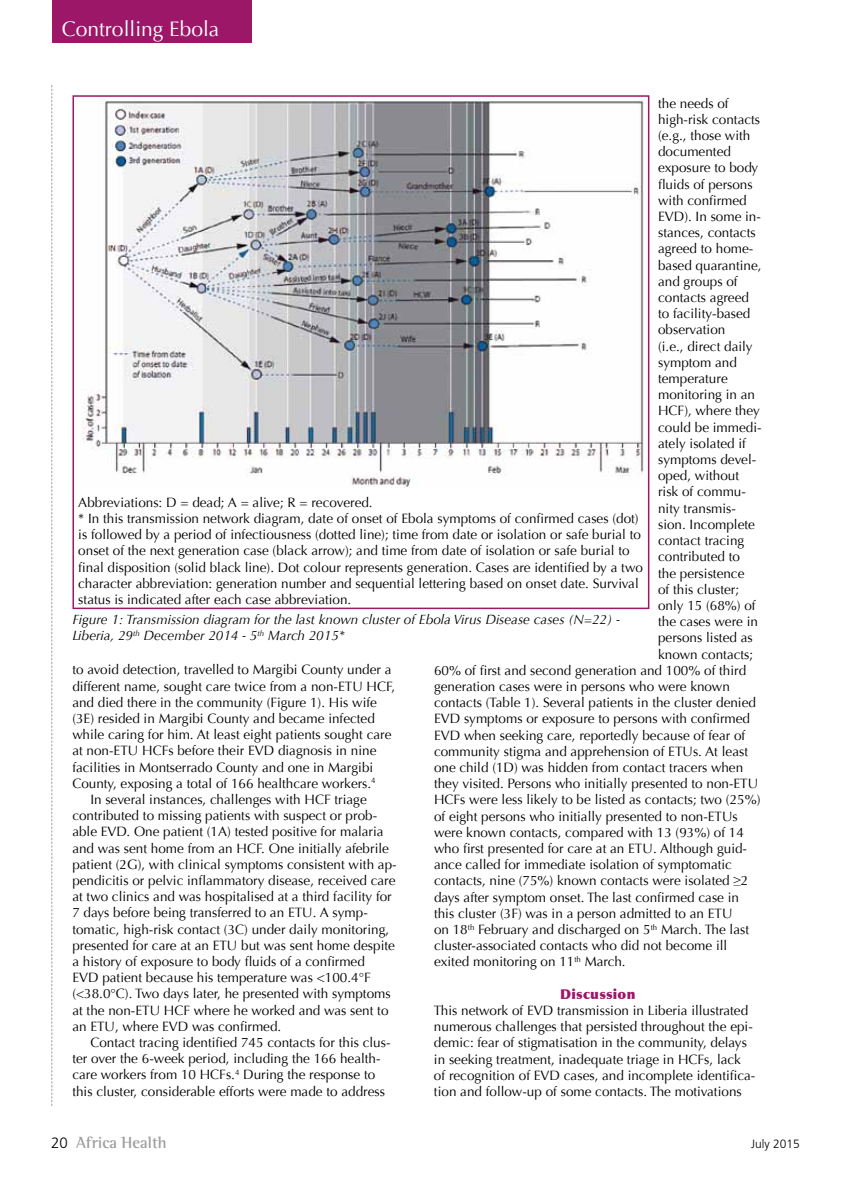
<style>
.page{position:relative;width:851px;height:1191px;background:#fff}
.page>*{position:absolute;margin:0;border:0;box-sizing:border-box;transform-origin:0 0}
.t1{font:21px "Optima";color:#fff}
.t2{font:700 16.5px "Rotis Semi Serif";color:#9d9d9c}
.t3{font:13.5px/16.2px "Optima";color:#000}
.t4{font:italic 13.5px/16.2px "Optima";color:#000}
.t5{font:900 13.5px "Optima";letter-spacing:.02em;color:#9c1767}
.t6{font:300 12px "Frutiger LT Std";color:#000}
.s1{font-family:"Frutiger LT Std";font-weight:300;font-size:15px;color:#000}
</style>
<div class="page">
<svg style="left:51px;top:85px;width:1px;height:1021px"></svg>
<div style="left:52px;top:0;width:200px;height:42px;background:#9c1767"></div>
<img style="left:82px;top:98px;width:562px;height:389px">
<div style="left:72px;top:95px;width:577px;height:514px;border:2px solid #9c1767"></div>
<h1 class="t1" style="left:62px;top:17px;width:159px">Controlling Ebola</h1>
<h1 class="t1" style="left:80px;top:17px;width:67px">Feature</h1>
<h1 class="t1" style="left:175px;top:17px;width:67px">Feature</h1>
<p class="t3" style="left:658px;top:95px;width:72px">the needs of</p>
<p class="t3" style="left:658px;top:111px;width:104px">high-risk contacts</p>
<p class="t3" style="left:658px;top:127px;width:94px">(e.g., those with</p>
<p class="t3" style="left:658px;top:144px;width:74px">documented</p>
<p class="t3" style="left:658px;top:160px;width:102px">exposure to body</p>
<p class="t3" style="left:658px;top:176px;width:96px">fluids of persons</p>
<p class="t3" style="left:658px;top:192px;width:90px">with confirmed</p>
<p class="t3" style="left:658px;top:208px;width:104px">EVD). In some in-</p>
<p class="t3" style="left:658px;top:225px;width:99px">stances, contacts</p>
<p class="t3" style="left:658px;top:241px;width:97px">agreed to home-</p>
<p class="t3" style="left:658px;top:257px;width:105px">based quarantine,</p>
<p class="t3" style="left:658px;top:273px;width:81px">and groups of</p>
<p class="t3" style="left:658px;top:289px;width:92px">contacts agreed</p>
<p class="t3" style="left:658px;top:306px;width:94px">to facility-based</p>
<p class="t3" style="left:658px;top:322px;width:69px">observation</p>
<p class="t3" style="left:658px;top:338px;width:96px">(i.e., direct daily</p>
<p class="t3" style="left:658px;top:354px;width:80px">symptom and</p>
<p class="t3" style="left:658px;top:370px;width:71px">temperature</p>
<p class="t3" style="left:658px;top:387px;width:98px">monitoring in an</p>
<p class="t3" style="left:658px;top:403px;width:103px">HCF), where they</p>
<p class="t3" style="left:658px;top:419px;width:105px">could be immedi-</p>
<p class="t3" style="left:658px;top:435px;width:89px">ately isolated if</p>
<p class="t3" style="left:658px;top:451px;width:100px">symptoms devel-</p>
<p class="t3" style="left:658px;top:468px;width:83px">oped, without</p>
<p class="t3" style="left:658px;top:484px;width:89px">risk of commu-</p>
<p class="t3" style="left:658px;top:500px;width:79px">nity transmis-</p>
<p class="t3" style="left:658px;top:516px;width:98px">sion. Incomplete</p>
<p class="t3" style="left:658px;top:532px;width:88px">contact tracing</p>
<p class="t3" style="left:658px;top:549px;width:83px">contributed to</p>
<p class="t3" style="left:658px;top:565px;width:88px">the persistence</p>
<p class="t3" style="left:658px;top:581px;width:83px">of this cluster;</p>
<p class="t3" style="left:658px;top:597px;width:99px">only 15 (68%) of</p>
<p class="t3" style="left:658px;top:613px;width:101px">the cases were in</p>
<p class="t3" style="left:658px;top:630px;width:96px">persons listed as</p>
<p class="t3" style="left:658px;top:646px;width:97px">known contacts;</p>
<p class="t3" style="left:434px;top:662px;width:313px">60% of first and second generation and 100% of third</p>
<p class="t3" style="left:434px;top:678px;width:297px">generation cases were in persons who were known</p>
<p class="t3" style="left:434px;top:694px;width:323px">contacts (Table 1). Several patients in the cluster denied</p>
<p class="t3" style="left:434px;top:711px;width:317px">EVD symptoms or exposure to persons with confirmed</p>
<p class="t3" style="left:434px;top:727px;width:313px">EVD when seeking care, reportedly because of fear of</p>
<p class="t3" style="left:434px;top:743px;width:315px">community stigma and apprehension of ETUs. At least</p>
<p class="t3" style="left:434px;top:759px;width:310px">one child (1D) was hidden from contact tracers when</p>
<p class="t3" style="left:434px;top:775px;width:326px">they visited. Persons who initially presented to non-ETU</p>
<p class="t3" style="left:434px;top:792px;width:328px">HCFs were less likely to be listed as contacts; two (25%)</p>
<p class="t3" style="left:434px;top:808px;width:305px">of eight persons who initially presented to non-ETUs</p>
<p class="t3" style="left:434px;top:824px;width:311px">were known contacts, compared with 13 (93%) of 14</p>
<p class="t3" style="left:434px;top:840px;width:314px">who first presented for care at an ETU. Although guid-</p>
<p class="t3" style="left:434px;top:856px;width:299px">ance called for immediate isolation of symptomatic</p>
<p class="t3" style="left:434px;top:873px;width:316px">contacts, nine (75%) known contacts were isolated ≥2</p>
<p class="t3" style="left:434px;top:889px;width:306px">days after symptom onset. The last confirmed case in</p>
<p class="t3" style="left:434px;top:905px;width:300px">this cluster (3F) was in a person admitted to an ETU</p>
<p class="t3" style="left:434px;top:921px;width:316px">on 18<sup>th</sup> February and discharged on 5<sup>th</sup> March. The last</p>
<p class="t3" style="left:434px;top:937px;width:295px">cluster-associated contacts who did not become ill</p>
<p class="t3" style="left:434px;top:954px;width:193px">exited monitoring on 11<sup>th</sup> March.</p>
<p class="t5" style="left:560px;top:986px;width:77px">Discussion</p>
<p class="t3" style="left:434px;top:1002px;width:323px">This network of EVD transmission in Liberia illustrated numerous challenges that persisted throughout the epi&shy;demic: fear of stigmatisation in the community, delays in seeking treatment, inadequate triage in HCFs, lack of recognition of EVD cases, and incomplete identifica&shy;tion and follow-up of some contacts. The motivations</p>
<p class="t3" style="left:78px;top:494px;width:566px">Abbreviations: D = dead; A = alive; R = recovered.<br>* In this transmission network diagram, date of onset of Ebola symptoms of confirmed cases (dot) is followed by a period of infectiousness (dotted line); time from date or isolation or safe burial to onset of the next generation case (black arrow); and time from date of isolation or safe burial to final disposition (solid black line). Dot colour represents generation. Cases are identified by a two character abbreviation: generation number and sequential lettering based on onset date. Survival status is indicated after each case abbreviation.</p>
<p class="t4" style="left:72px;top:611px;width:549px">Figure 1: Transmission diagram for the last known cluster of Ebola Virus Disease cases (N=22) -<br>Liberia, 29<sup>th</sup> December 2014 - 5<sup>th</sup> March 2015*</p>
<p class="t3" style="left:72px;top:662px;width:321px">to avoid detection, travelled to Margibi County under a</p>
<p class="t3" style="left:72px;top:678px;width:324px">different name, sought care twice from a non-ETU HCF,</p>
<p class="t3" style="left:72px;top:694px;width:306px">and died there in the community (Figure 1). His wife</p>
<p class="t3" style="left:72px;top:710px;width:304px">(3E) resided in Margibi County and became infected</p>
<p class="t3" style="left:72px;top:726px;width:320px">while caring for him. At least eight patients sought care</p>
<p class="t3" style="left:72px;top:743px;width:305px">at non-ETU HCFs before their EVD diagnosis in nine</p>
<p class="t3" style="left:72px;top:759px;width:302px">facilities in Montserrado County and one in Margibi</p>
<p class="t3" style="left:72px;top:775px;width:305px">County, exposing a total of 166 healthcare workers.<sup>4</sup></p>
<p class="t3" style="left:90px;top:791px;width:278px">In several instances, challenges with HCF triage</p>
<p class="t3" style="left:72px;top:807px;width:306px">contributed to missing patients with suspect or prob-</p>
<p class="t3" style="left:72px;top:824px;width:313px">able EVD. One patient (1A) tested positive for malaria</p>
<p class="t3" style="left:72px;top:840px;width:318px">and was sent home from an HCF. One initially afebrile</p>
<p class="t3" style="left:72px;top:856px;width:326px">patient (2G), with clinical symptoms consistent with ap-</p>
<p class="t3" style="left:72px;top:872px;width:324px">pendicitis or pelvic inflammatory disease, received care</p>
<p class="t3" style="left:72px;top:888px;width:321px">at two clinics and was hospitalised at a third facility for</p>
<p class="t3" style="left:72px;top:905px;width:297px">7 days before being transferred to an ETU. A symp-</p>
<p class="t3" style="left:72px;top:921px;width:318px">tomatic, high-risk contact (3C) under daily monitoring,</p>
<p class="t3" style="left:72px;top:937px;width:324px">presented for care at an ETU but was sent home despite</p>
<p class="t3" style="left:72px;top:953px;width:294px">a history of exposure to body fluids of a confirmed</p>
<p class="t3" style="left:72px;top:969px;width:300px">EVD patient because his temperature was &lt;100.4°F</p>
<p class="t3" style="left:72px;top:986px;width:320px">(&lt;38.0°C). Two days later, he presented with symptoms</p>
<p class="t3" style="left:72px;top:1002px;width:317px">at the non-ETU HCF where he worked and was sent to</p>
<p class="t3" style="left:72px;top:1018px;width:210px">an ETU, where EVD was confirmed.</p>
<p class="t3" style="left:90px;top:1034px;width:301px">Contact tracing identified 745 contacts for this clus-</p>
<p class="t3" style="left:72px;top:1050px;width:310px">ter over the 6-week period, including the 166 health-</p>
<p class="t3" style="left:72px;top:1067px;width:304px">care workers from 10 HCFs.<sup>4</sup> During the response to</p>
<p class="t3" style="left:72px;top:1083px;width:314px">this cluster, considerable efforts were made to address</p>
<p class="t2" style="left:51px;top:1132px;width:117px"><span class="s1">20</span> Africa Health</p>
<p class="t6" style="left:751px;top:1137px;width:50px">July 2015</p>
</div>
